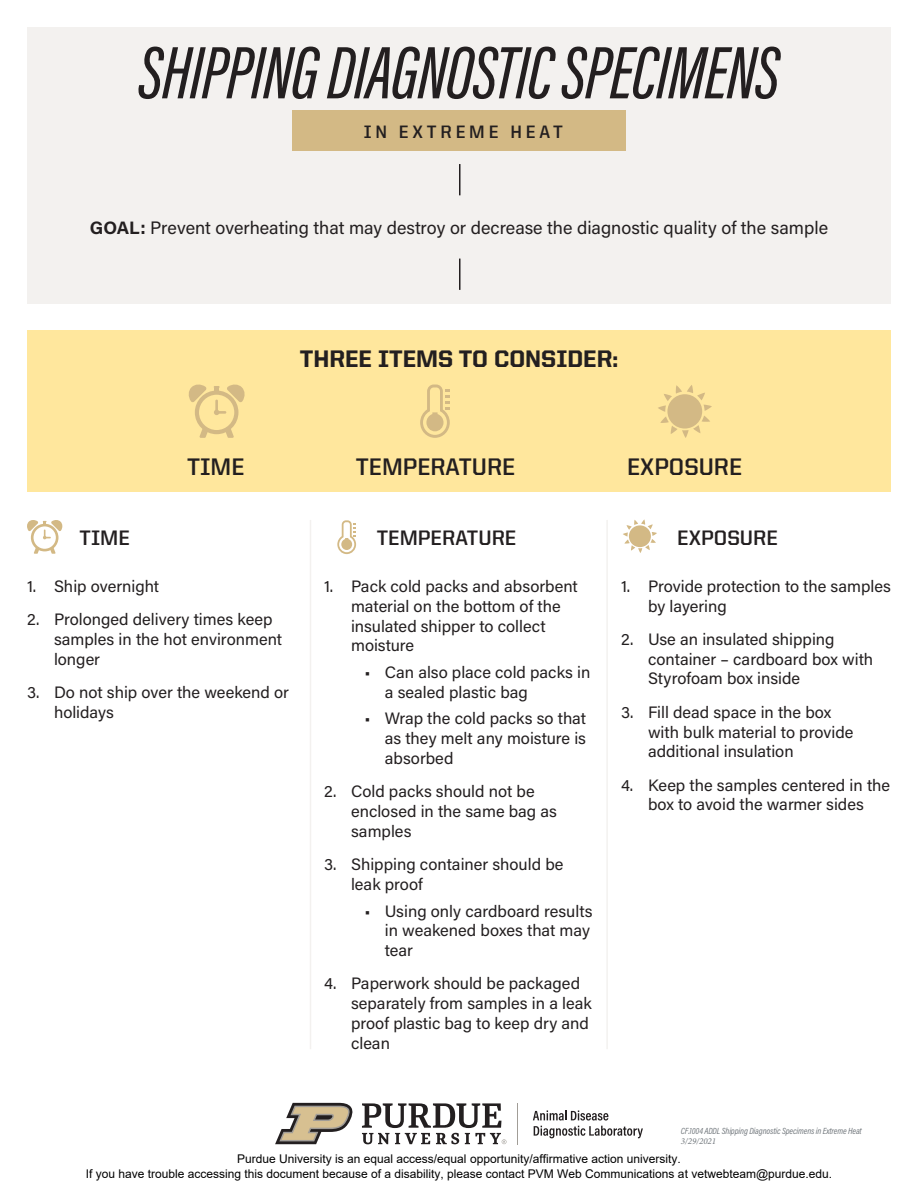
<style>
.page{position:relative;width:918px;height:1188px;background:#fff}
.page>*{position:absolute;margin:0;border:0;box-sizing:border-box;transform-origin:0 0}
.t1{font:italic 500 76.5px "Acumin Pro Extra Cond";letter-spacing:-.01em;color:#231f20}
.t2{font:700 24px "United Sans Reg";color:#231f20}
.t3{font:800 24px "United Sans Reg";color:#231f20}
.t4{font:700 21px "United Sans Reg";color:#231f20}
.t5{font:18px "Acumin Pro";color:#231f20}
.t6{font:700 18px "United Sans Reg";letter-spacing:.21em;color:#231f20}
.t7{font:16.5px/19.8px "Acumin Pro";color:#231f20}
.t8{font:12px/14.4px "Arial";color:#000;text-align:center}
.t9{font:italic 9px/10.2px "Acumin Pro Cond";letter-spacing:-.01em;color:#70767b}
.s1{font-weight:700}
.s2{font-family:"Minion Pro"}
</style>
<div class="page">
<div style="left:27px;top:27px;width:864px;height:276px;background:#f3f1ef"></div>
<div style="left:27px;top:330px;width:864px;height:162px;background:#ffe79d"></div>
<svg style="left:188px;top:384px;width:57px;height:54px"></svg>
<svg style="left:420px;top:385px;width:30px;height:53px"></svg>
<svg style="left:27px;top:520px;width:36px;height:34px"></svg>
<svg style="left:337px;top:520px;width:19px;height:34px"></svg>
<svg style="left:658px;top:385px;width:54px;height:53px"></svg>
<svg style="left:623px;top:519px;width:34px;height:34px"></svg>
<svg style="left:533px;top:1110px;width:110px;height:28px"></svg>
<svg style="left:275px;top:1103px;width:78px;height:41px"></svg>
<hr style="left:517px;top:1103px;width:1px;height:41px;background:#a19d97">
<svg style="left:362px;top:1103px;width:144px;height:41px"></svg>
<div style="left:292px;top:110px;width:334px;height:41px;background:#d3b985"></div>
<hr style="left:310px;top:520px;width:1px;height:529px;background:#d0c9c1">
<hr style="left:606px;top:520px;width:2px;height:529px;background:#d0c9c1">
<hr style="left:459px;top:259px;width:1px;height:31px;background:#231f20">
<hr style="left:459px;top:164px;width:1px;height:31px;background:#231f20">
<p class="t1" style="left:138px;top:26px;width:643px">SHIPPING DIAGNOSTIC SPECIMENS</p>
<p class="t6" style="left:364px;top:122px;width:201px">IN EXTREME HEAT</p>
<p class="t5" style="left:90px;top:215px;width:740px"><span class="s1">GOAL:</span> Prevent overheating that may destroy or decrease the diagnostic quality of the sample</p>
<p class="t3" style="left:300px;top:345px;width:320px">THREE ITEMS TO CONSIDER:</p>
<p class="t2" style="left:187px;top:453px;width:59px">TIME</p>
<p class="t2" style="left:356px;top:453px;width:161px">TEMPERATURE</p>
<p class="t2" style="left:627px;top:453px;width:117px">EXPOSURE</p>
<p class="t4" style="left:80px;top:526px;width:52px">TIME</p>
<p class="t7" style="left:27px;top:575px;width:134px">1. Ship overnight</p>
<p class="t7" style="left:54px;top:609px;width:230px;text-indent:-27px">2. Prolonged delivery times keep samples in the hot environment longer</p>
<p class="t7" style="left:54px;top:682px;width:236px;text-indent:-27px">3. Do not ship over the weekend or holidays</p>
<p class="t4" style="left:377px;top:527px;width:141px">TEMPERATURE</p>
<p class="t7" style="left:351px;top:576px;width:228px;text-indent:-27px">1. Pack cold packs and absorbent material on the bottom of the insulated shipper to collect moisture</p>
<p class="t7" style="left:385px;top:662px;width:207px;text-indent:-20px">• Can also place cold packs in a sealed plastic bag</p>
<p class="t7" style="left:385px;top:708px;width:203px;text-align:justify;text-indent:-20px">• Wrap the cold packs so that as they melt any moisture is absorbed</p>
<p class="t7" style="left:351px;top:781px;width:207px;text-indent:-27px">2. Cold packs should not be enclosed in the same bag as samples</p>
<p class="t7" style="left:351px;top:854px;width:214px;text-indent:-27px">3. Shipping container should be leak proof</p>
<p class="t7" style="left:385px;top:900px;width:209px;text-indent:-20px">• Using only cardboard results in weakened boxes that may tear</p>
<p class="t7" style="left:351px;top:973px;width:242px;text-indent:-27px">4. Paperwork should be packaged separately from samples in a leak proof plastic bag to keep dry and clean</p>
<p class="t4" style="left:677px;top:526px;width:102px">EXPOSURE</p>
<p class="t7" style="left:648px;top:575px;width:245px;text-indent:-27px">1. Provide protection to the samples by layering</p>
<p class="t7" style="left:648px;top:628px;width:227px;text-indent:-27px">2. Use an insulated shipping container – cardboard box with<br>Styrofoam box inside</p>
<p class="t7" style="left:648px;top:701px;width:207px;text-indent:-27px">3. Fill dead space in the box with bulk material to provide additional insulation</p>
<p class="t7" style="left:621px;top:774px;width:271px;text-align:center">4. Keep the samples centered in the box to avoid the warmer sides</p>
<p class="t9" style="left:681px;top:1126px;width:182px">CF.1004 ADDL Shipping Diagnostic Specimens in Extreme Heat<br><span class="s2">3/29/2021</span></p>
<p class="t8" style="left:86px;top:1152px;width:748px">Purdue University is an equal access/equal opportunity/affirmative action university.<br>If you have trouble accessing this document because of a disability, please contact PVM Web Communications at vetwebteam@purdue.edu.</p>
</div>
